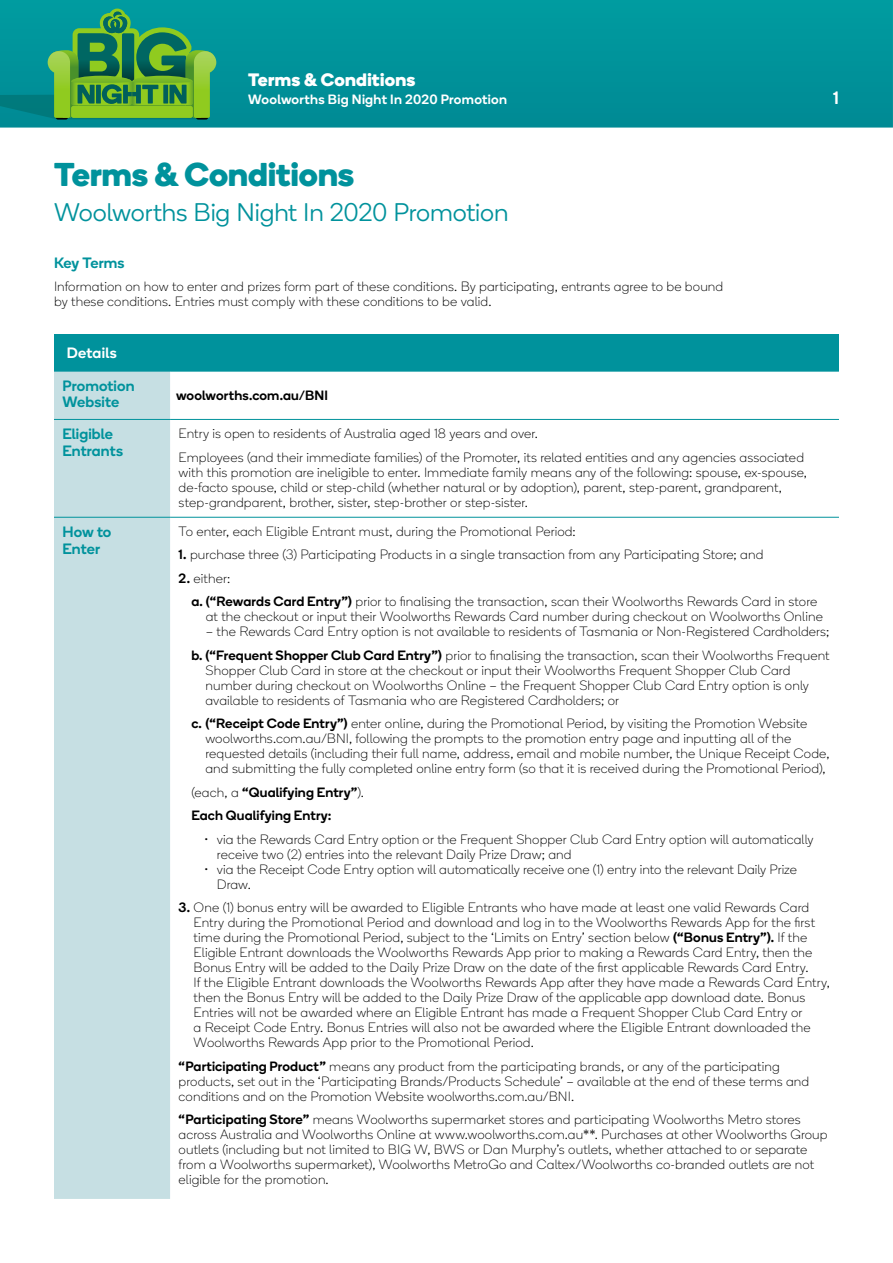
<style>
.page{position:relative;width:893px;height:1263px;background:#fff}
.page>*{position:absolute;margin:0;border:0;box-sizing:border-box;transform-origin:0 0}
.t1{font:700 33px "Fresh Sans";letter-spacing:.005em;color:#00929c}
.t2{font:25.5px "Fresh Sans";letter-spacing:-.005em;color:#00929c}
.t3{font:700 18px "Fresh Sans";letter-spacing:.015em;color:#fff}
.t4{font:500 18px "Fresh Sans";color:#fff}
.t5{font:500 15px/16.5px "Fresh Sans";letter-spacing:.005em;color:#00929c}
.t6{font:500 15px "Fresh Sans";letter-spacing:.02em;color:#fff}
.t7{font:300 13.5px/15px "Fresh Sans";letter-spacing:.01em;color:#000}
.t8{font:500 13.5px/23.5px "Fresh Sans";letter-spacing:.015em;color:#000}
.t9{font:500 13.5px "Fresh Sans";letter-spacing:.02em;color:#fff}
.s1{font-weight:500}
.s2{font-weight:300}
</style>
<div class="page">
<div style="left:0;top:0;width:893px;height:128px;background:#00939a"></div>
<div style="left:109px;top:9px;width:17px;height:16px;background:#90cb1f;border-radius:50%"></div>
<svg style="left:0;top:10px;width:216px;height:109px"></svg>
<div style="left:54px;top:334px;width:785px;height:37px;background:#00929c"></div>
<div style="left:54px;top:372px;width:116px;height:827px;background:#c6dfe3"></div>
<hr style="left:54px;top:371px;width:116px;height:1px;background:#00929c">
<hr style="left:170px;top:371px;width:669px;height:1px;background:#00929c">
<hr style="left:54px;top:419px;width:116px;height:1px;background:#00929c">
<hr style="left:170px;top:419px;width:669px;height:1px;background:#00929c">
<hr style="left:54px;top:517px;width:116px;height:1px;background:#00929c">
<hr style="left:170px;top:517px;width:669px;height:1px;background:#00929c">
<h3 class="t3" style="left:248px;top:66px;width:169px">Terms &amp; Conditions</h3>
<p class="t9" style="left:248px;top:90px;width:260px">Woolworths Big Night In 2020 Promotion</p>
<h3 class="t4" style="left:833px;top:85px;width:7px">1</h3>
<h1 class="t1" style="left:54px;top:151px;width:302px">Terms &amp; Conditions</h1>
<h2 class="t2" style="left:54px;top:196px;width:456px">Woolworths Big Night In 2020 Promotion</h2>
<p class="t5" style="left:54px;top:254px;width:72px">Key Terms</p>
<p class="t7" style="left:54px;top:280px;width:671px">Information on how to enter and prizes form part of these conditions. By participating, entrants agree to be bound by these conditions. Entries must comply with these conditions to be valid.</p>
<p class="t6" style="left:67px;top:343px;width:52px">Details</p>
<p class="t5" style="left:63px;top:377px;width:73px">Promotion<br>Website</p>
<p class="t8" style="left:176px;top:384px;width:154px">woolworths.com.au/BNI</p>
<p class="t5" style="left:63px;top:426px;width:62px">Eligible<br>Entrants</p>
<p class="t7" style="left:179px;top:422px;width:627px;line-height:23.5px">Entry is open to residents of Australia aged 18 years and over.<br>Employees (and their immediate families) of the Promoter, its related entities and any agencies associated</p>
<p class="t7" style="left:179px;top:465px;width:630px">with this promotion are ineligible to enter. Immediate family means any of the following: spouse, ex-spouse, de-facto spouse, child or step-child (whether natural or by adoption), parent, step-parent, grandparent, step-grandparent, brother, sister, step-brother or step-sister.</p>
<p class="t5" style="left:63px;top:523px;width:50px">How to<br>Enter</p>
<p class="t7" style="left:179px;top:524px;width:399px">To enter, each Eligible Entrant must, during the Promotional Period:</p>
<p class="t7" style="left:179px;top:548px;width:586px"><span class="s1">1.</span> purchase three (3) Participating Products in a single transaction from any Participating Store; and</p>
<p class="t7" style="left:191px;top:567px;width:627px;line-height:23.5px;text-indent:-13px"><span class="s1">2.</span> either:<br><span class="s1">a. (“Rewards Card Entry”)</span> prior to finalising the transaction, scan their Woolworths Rewards Card in store</p>
<p class="t7" style="left:206px;top:610px;width:619px">at the checkout or input their Woolworths Rewards Card number during checkout on Woolworths Online</p>
<p class="t7" style="left:191px;top:620px;width:640px;line-height:23.5px;text-align:right">– the Rewards Card Entry option is not available to residents of Tasmania or Non-Registered Cardholders; <span class="s1">b. (“Frequent Shopper Club Card Entry”)</span> prior to finalising the transaction, scan their Woolworths Frequent</p>
<p class="t7" style="left:205px;top:663px;width:605px">Shopper Club Card in store at the checkout or input their Woolworths Frequent Shopper Club Card number during checkout on Woolworths Online – the Frequent Shopper Club Card Entry option is only available to residents of Tasmania who are Registered Cardholders; or</p>
<p class="t7" style="left:205px;top:717px;width:626px;text-indent:-14px"><span class="s1">c. (“Receipt Code Entry”)</span> enter online, during the Promotional Period, by visiting the Promotion Website woolworths.com.au/BNI, following the prompts to the promotion entry page and inputting all of the requested details (including their full name, address, email and mobile number, the Unique Receipt Code, and submitting the fully completed online entry form (so that it is received during the Promotional Period),</p>
<p class="t8" style="left:191px;top:780px;width:174px"><span class="s2">(each, a</span> “Qualifying Entry”<span class="s2">).<br></span>Each Qualifying Entry:</p>
<p class="t7" style="left:217px;top:832px;width:598px;text-indent:-13px">• via the Rewards Card Entry option or the Frequent Shopper Club Card Entry option will automatically receive two (2) entries into the relevant Daily Prize Draw; and</p>
<p class="t7" style="left:217px;top:862px;width:581px;text-indent:-13px">• via the Receipt Code Entry option will automatically receive one (1) entry into the relevant Daily Prize<br>Draw.</p>
<p class="t7" style="left:194px;top:901px;width:638px;text-indent:-15px"><span class="s1">3.</span> One (1) bonus entry will be awarded to Eligible Entrants who have made at least one valid Rewards Card Entry during the Promotional Period and download and log in to the Woolworths Rewards App for the first time during the Promotional Period, subject to the ‘Limits on Entry’ section below <span class="s1">(“Bonus Entry”).</span> If the Eligible Entrant downloads the Woolworths Rewards App prior to making a Rewards Card Entry, then the Bonus Entry will be added to the Daily Prize Draw on the date of the first applicable Rewards Card Entry.<br>If the Eligible Entrant downloads the Woolworths Rewards App after they have made a Rewards Card Entry, then the Bonus Entry will be added to the Daily Prize Draw of the applicable app download date. Bonus Entries will not be awarded where an Eligible Entrant has made a Frequent Shopper Club Card Entry or<br>a Receipt Code Entry. Bonus Entries will also not be awarded where the Eligible Entrant downloaded the Woolworths Rewards App prior to the Promotional Period.</p>
<p class="t7" style="left:179px;top:1059px;width:632px"><span class="s1">“Participating Product”</span> means any product from the participating brands, or any of the participating products, set out in the ‘Participating Brands/Products Schedule’ – available at the end of these terms and conditions and on the Promotion Website woolworths.com.au/BNI.</p>
<p class="t7" style="left:179px;top:1113px;width:650px"><span class="s1">“Participating Store”</span> means Woolworths supermarket stores and participating Woolworths Metro stores across Australia and Woolworths Online at www.woolworths.com.au**. Purchases at other Woolworths Group outlets (including but not limited to BIG W, BWS or Dan Murphy’s outlets, whether attached to or separate from a Woolworths supermarket), Woolworths MetroGo and Caltex/Woolworths co-branded outlets are not eligible for the promotion.</p>
</div>
